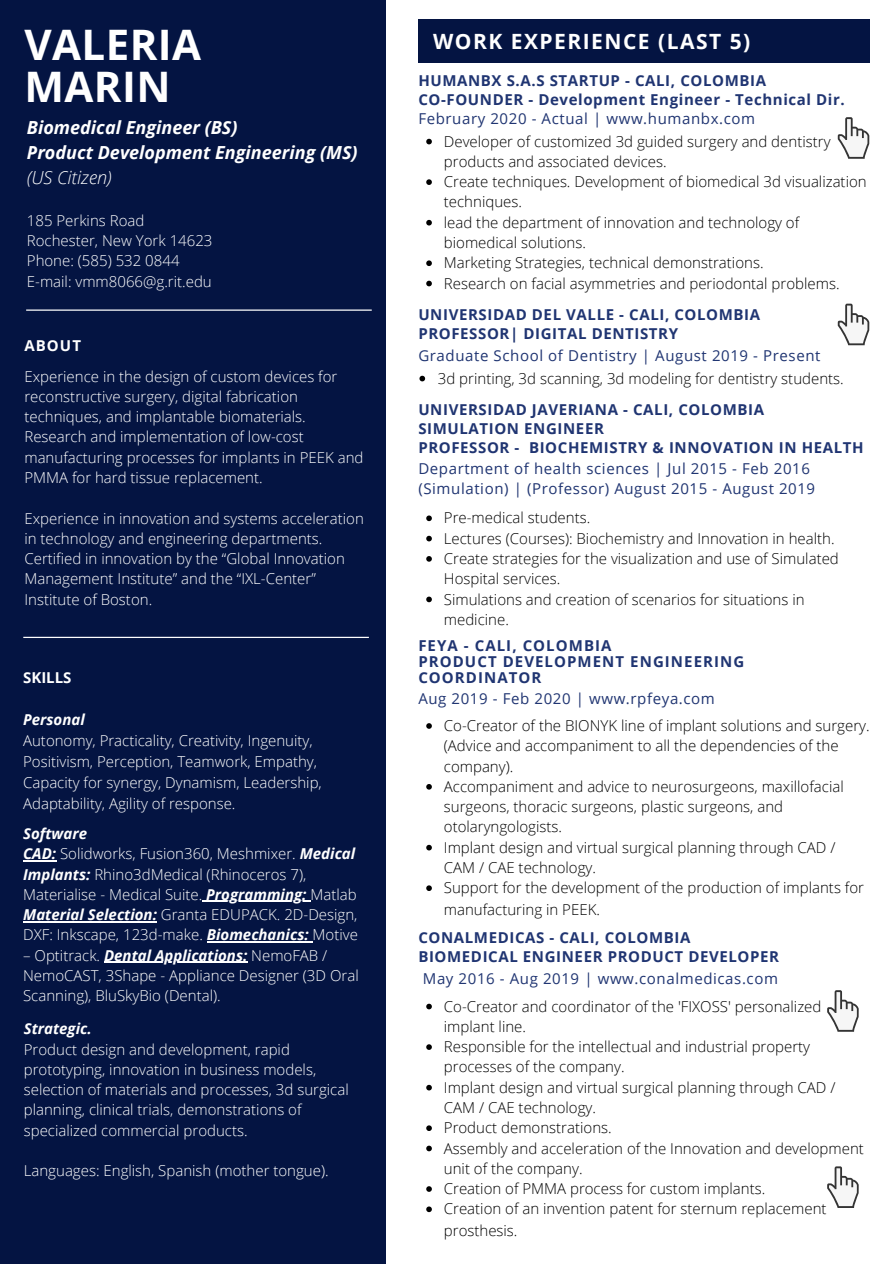
<style>
.page{position:relative;width:894px;height:1264px;background:#fff}
.page>*{position:absolute;margin:0;border:0;box-sizing:border-box;transform-origin:0 0}
.t1{font:700 42px/41.7px "Open Sans";letter-spacing:.01em;color:#fff}
.t2{font:700 21px "Open Sans";letter-spacing:.07em;color:#fff}
.t3{font:italic 700 18px/24.8px "Open Sans";color:#fff}
.t4{font:300 15px/20.2px "Open Sans";color:#000}
.t5{font:300 15px/20.2px "Open Sans";color:#fff}
.t6{font:700 15px "Open Sans";letter-spacing:.04em;color:#203572}
.t7{font:15px/20.2px "Open Sans";letter-spacing:.04em;color:#203572}
.t8{font:700 15px "Open Sans";letter-spacing:.07em;color:#203572}
.t9{font:italic 700 15px "Open Sans";color:#fff}
.t10{font:700 15px "Open Sans";color:#fff}
.s1{font-weight:300}
.s2{font-weight:700;font-style:italic}
</style>
<div class="page">
<div style="left:0;top:0;width:386px;height:1263px;background:#041442"></div>
<div style="left:418px;top:19px;width:452px;height:44px;background:#041442"></div>
<svg style="left:426px;top:1003px;width:6px;height:6px"></svg>
<svg style="left:426px;top:1044px;width:6px;height:5px"></svg>
<svg style="left:426px;top:1084px;width:6px;height:6px"></svg>
<svg style="left:426px;top:1125px;width:6px;height:5px"></svg>
<svg style="left:426px;top:1145px;width:6px;height:6px"></svg>
<svg style="left:426px;top:1186px;width:6px;height:5px"></svg>
<svg style="left:426px;top:1206px;width:6px;height:6px"></svg>
<svg style="left:419px;top:376px;width:6px;height:5px"></svg>
<svg style="left:26px;top:309px;width:345px;height:2px"></svg>
<svg style="left:23px;top:636px;width:346px;height:2px"></svg>
<svg style="left:426px;top:139px;width:6px;height:5px"></svg>
<svg style="left:426px;top:179px;width:6px;height:6px"></svg>
<svg style="left:426px;top:220px;width:6px;height:5px"></svg>
<svg style="left:426px;top:260px;width:6px;height:6px"></svg>
<svg style="left:426px;top:281px;width:6px;height:5px"></svg>
<svg style="left:837px;top:117px;width:32px;height:42px"></svg>
<svg style="left:837px;top:304px;width:32px;height:41px"></svg>
<svg style="left:827px;top:990px;width:31px;height:41px"></svg>
<svg style="left:827px;top:1166px;width:31px;height:41px"></svg>
<svg style="left:426px;top:515px;width:6px;height:6px"></svg>
<svg style="left:426px;top:536px;width:6px;height:5px"></svg>
<svg style="left:426px;top:556px;width:6px;height:5px"></svg>
<svg style="left:426px;top:596px;width:6px;height:6px"></svg>
<svg style="left:426px;top:723px;width:6px;height:5px"></svg>
<svg style="left:426px;top:784px;width:6px;height:5px"></svg>
<svg style="left:426px;top:844px;width:6px;height:6px"></svg>
<svg style="left:426px;top:885px;width:6px;height:6px"></svg>
<hr style="left:23px;top:860px;width:33px;height:1px;background:#fff">
<hr style="left:202px;top:900px;width:108px;height:2px;background:#fff">
<hr style="left:23px;top:921px;width:134px;height:1px;background:#fff">
<hr style="left:207px;top:941px;width:105px;height:1px;background:#fff">
<hr style="left:104px;top:961px;width:143px;height:1px;background:#fff">
<p class="t1" style="left:24px;top:23px;width:178px">VALERIA<br>MARIN</p>
<p class="t3" style="left:27px;top:115px;width:212px">Biomedical Engineer (BS)</p>
<p class="t3" style="left:27px;top:140px;width:332px">Product Development Engineering (MS) <span class="s1">(US Citizen)</span></p>
<p class="t5" style="left:27px;top:210px;width:119px">185 Perkins Road</p>
<p class="t5" style="left:27px;top:230px;width:187px">Rochester, New York 14623</p>
<p class="t5" style="left:27px;top:250px;width:154px">Phone: (585) 532 0844</p>
<p class="t5" style="left:27px;top:270px;width:186px">E-mail: vmm8066@g.rit.edu</p>
<p class="t10" style="left:24px;top:334px;width:58px">ABOUT</p>
<p class="t5" style="left:24px;top:366px;width:340px">Experience in the design of custom devices for reconstructive surgery, digital fabrication techniques, and implantable biomaterials.<br>Research and implementation of low-cost manufacturing processes for implants in PEEK and PMMA for hard tissue replacement.</p>
<p class="t5" style="left:24px;top:507px;width:341px">Experience in innovation and systems acceleration in technology and engineering departments.<br>Certified in innovation by the “Global Innovation Management Institute” and the “IXL-Center” Institute of Boston.</p>
<p class="t2" style="left:433px;top:26px;width:319px">WORK EXPERIENCE (LAST 5)</p>
<p class="t6" style="left:418px;top:70px;width:349px">HUMANBX S.A.S STARTUP - CALI, COLOMBIA</p>
<p class="t6" style="left:418px;top:89px;width:428px">CO-FOUNDER - Development Engineer - Technical Dir.</p>
<p class="t7" style="left:418px;top:108px;width:338px">February 2020 - Actual | www.humanbx.com</p>
<p class="t4" style="left:444px;top:131px;width:388px">Developer of customized 3d guided surgery and dentistry products and associated devices.</p>
<p class="t4" style="left:444px;top:171px;width:424px">Create techniques. Development of biomedical 3d visualization techniques.</p>
<p class="t4" style="left:444px;top:212px;width:357px">lead the department of innovation and technology of biomedical solutions.</p>
<p class="t4" style="left:444px;top:252px;width:321px">Marketing Strategies, technical demonstrations.</p>
<p class="t4" style="left:444px;top:273px;width:397px">Research on facial asymmetries and periodontal problems.</p>
<p class="t6" style="left:418px;top:304px;width:343px">UNIVERSIDAD DEL VALLE - CALI, COLOMBIA</p>
<p class="t6" style="left:418px;top:323px;width:261px">PROFESSOR| DIGITAL DENTISTRY</p>
<p class="t4" style="left:438px;top:368px;width:407px">3d printing, 3d scanning, 3d modeling for dentistry students.</p>
<p class="t7" style="left:418px;top:345px;width:403px">Graduate School of Dentistry | August 2019 - Present</p>
<p class="t6" style="left:418px;top:398px;width:347px">UNIVERSIDAD JAVERIANA - CALI, COLOMBIA</p>
<p class="t6" style="left:418px;top:417px;width:187px">SIMULATION ENGINEER</p>
<p class="t6" style="left:418px;top:437px;width:446px">PROFESSOR - BIOCHEMISTRY &amp; INNOVATION IN HEALTH</p>
<p class="t7" style="left:418px;top:458px;width:398px">Department of health sciences | Jul 2015 - Feb 2016 (Simulation) | (Professor) August 2015 - August 2019</p>
<p class="t4" style="left:444px;top:507px;width:148px">Pre-medical students.</p>
<p class="t4" style="left:444px;top:527px;width:392px">Lectures (Courses): Biochemistry and Innovation in health.</p>
<p class="t4" style="left:444px;top:548px;width:396px">Create strategies for the visualization and use of Simulated<br>Hospital services.</p>
<p class="t4" style="left:444px;top:588px;width:362px">Simulations and creation of scenarios for situations in medicine.</p>
<p class="t8" style="left:418px;top:635px;width:195px">FEYA - CALI, COLOMBIA</p>
<p class="t8" style="left:418px;top:650px;width:327px">PRODUCT DEVELOPMENT ENGINEERING</p>
<p class="t10" style="left:23px;top:666px;width:50px">SKILLS</p>
<p class="t8" style="left:418px;top:666px;width:125px">COORDINATOR</p>
<p class="t9" style="left:23px;top:708px;width:63px">Personal</p>
<p class="t5" style="left:23px;top:729px;width:300px;line-height:21px">Autonomy, Practicality, Creativity, Ingenuity, Positivism, Perception, Teamwork, Empathy, Capacity for synergy, Dynamism, Leadership, Adaptability, Agility of response.</p>
<p class="t7" style="left:418px;top:687px;width:298px">Aug 2019 - Feb 2020 | www.rpfeya.com</p>
<p class="t4" style="left:444px;top:715px;width:427px">Co-Creator of the BIONYK line of implant solutions and surgery. (Advice and accompaniment to all the dependencies of the company).</p>
<p class="t4" style="left:444px;top:776px;width:401px">Accompaniment and advice to neurosurgeons, maxillofacial surgeons, thoracic surgeons, plastic surgeons, and otolaryngologists.</p>
<p class="t4" style="left:444px;top:836px;width:393px">Implant design and virtual surgical planning through CAD /<br>CAM / CAE technology.</p>
<p class="t4" style="left:444px;top:876px;width:421px;line-height:21.5px">Support for the development of the production of implants for manufacturing in PEEK.</p>
<p class="t9" style="left:23px;top:823px;width:65px">Software</p>
<p class="t5" style="left:23px;top:843px;width:336px"><span class="s2">CAD:</span> Solidworks, Fusion360, Meshmixer. <span class="s2">Medical Implants:</span> Rhino3dMedical (Rhinoceros 7), Materialise - Medical Suite. <span class="s2">Programming:</span> Matlab <span class="s2">Material Selection:</span> Granta EDUPACK. 2D-Design, DXF: Inkscape, 123d-make. <span class="s2">Biomechanics:</span> Motive</p>
<p class="t5" style="left:23px;top:944px;width:337px">– Optitrack. <span class="s2">Dental Applications:</span> NemoFAB /<br>NemoCAST, 3Shape - Appliance Designer (3D Oral<br>Scanning), BluSkyBio (Dental).</p>
<p class="t6" style="left:418px;top:927px;width:273px">CONALMEDICAS - CALI, COLOMBIA</p>
<p class="t6" style="left:418px;top:946px;width:362px">BIOMEDICAL ENGINEER PRODUCT DEVELOPER</p>
<p class="t4" style="left:444px;top:995px;width:379px">Co-Creator and coordinator of the 'FIXOSS' personalized implant line.</p>
<p class="t4" style="left:444px;top:1036px;width:368px">Responsible for the intellectual and industrial property processes of the company.</p>
<p class="t4" style="left:444px;top:1076px;width:393px">Implant design and virtual surgical planning through CAD /<br>CAM / CAE technology.</p>
<p class="t4" style="left:444px;top:1117px;width:169px">Product demonstrations.</p>
<p class="t4" style="left:444px;top:1137px;width:421px">Assembly and acceleration of the Innovation and development unit of the company.</p>
<p class="t4" style="left:444px;top:1178px;width:323px">Creation of PMMA process for custom implants.</p>
<p class="t4" style="left:444px;top:1197px;width:384px;line-height:21.5px">Creation of an invention patent for sternum replacement prosthesis.</p>
<p class="t7" style="left:422px;top:967px;width:356px">May 2016 - Aug 2019 | www.conalmedicas.com</p>
<p class="t9" style="left:24px;top:1018px;width:69px">Strategic.</p>
<p class="t5" style="left:24px;top:1038px;width:326px">Product design and development, rapid prototyping, innovation in business models, selection of materials and processes, 3d surgical planning, clinical trials, demonstrations of specialized commercial products.</p>
<p class="t5" style="left:24px;top:1160px;width:306px">Languages: English, Spanish (mother tongue).</p>
</div>
